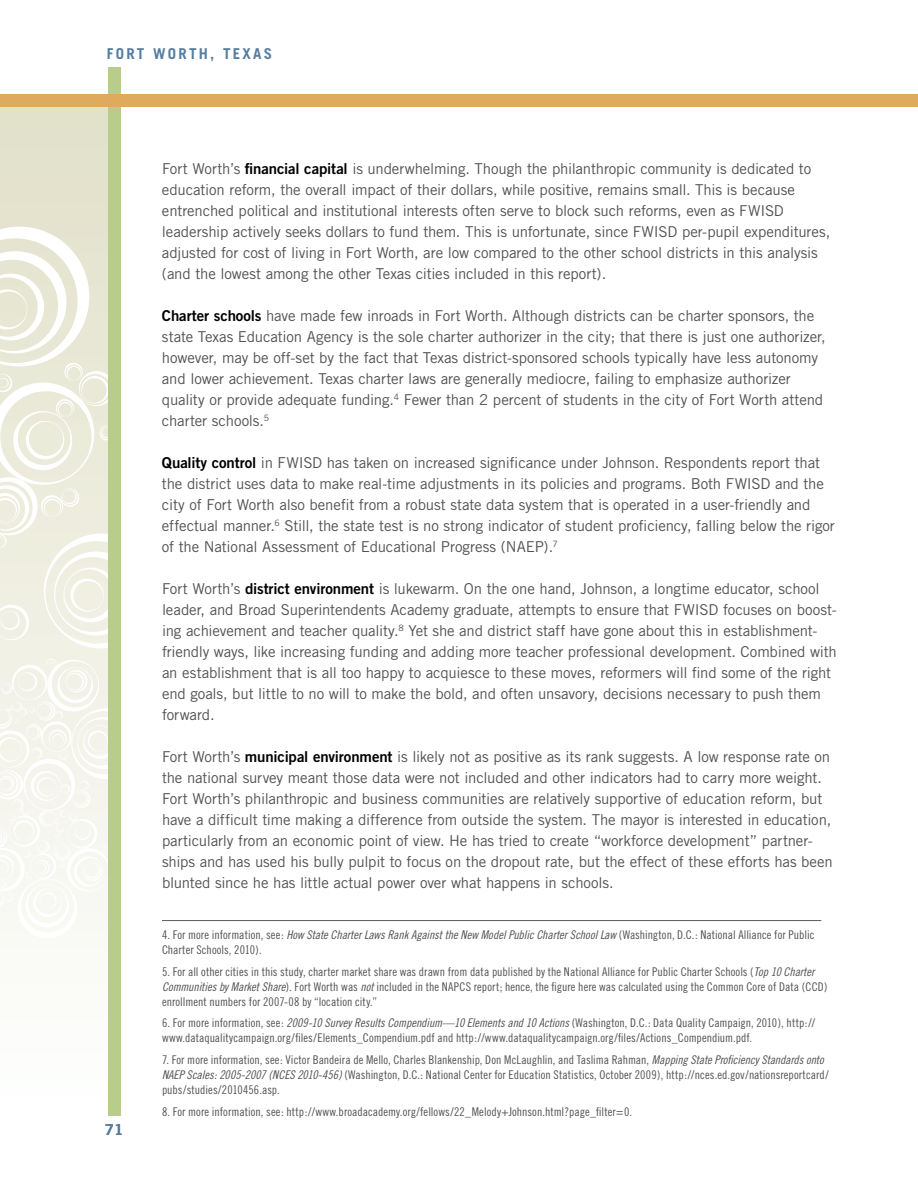
<style>
.page{position:relative;width:918px;height:1188px;background:#fff}
.page>*{position:absolute;margin:0;border:0;box-sizing:border-box;transform-origin:0 0}
.Bulleted_List{font:15px/21px "Trade Gothic";letter-spacing:-.01em;color:#515251}
.t1{font:700 15px "Trade Gothic";letter-spacing:.15em;color:#577e9f}
.t2{font:15px "Trade Gothic Bold Two";color:#577e9f}
.t3{font:12px/15px "Trade Gothic Cond Eighteen";letter-spacing:.005em;color:#515251}
.s1{font-family:"Trade Gothic Bold Two";color:#000}
.s2{font-family:"Trade Gothic Cond Eighteen Obl"}
</style>
<div class="page">
<div style="left:0;top:107px;width:108px;height:111px;background:#e3e2cc"></div>
<svg style="left:0;top:218px;width:108px;height:715px"></svg>
<div style="left:108px;top:67px;width:12px;height:1049px;background:#b8cc8b"></div>
<div style="left:0;top:94px;width:918px;height:13px;background:#dfa95e"></div>
<hr style="left:162px;top:920px;width:659px;height:1px;background:#5d5d5e">
<p class="t1" style="left:107px;top:45px;width:167px">FORT WORTH, TEXA S</p>
<p class="t2" style="left:105px;top:1120px;width:20px">71</p>
<p class="Bulleted_List" style="left:162px;top:158px;width:670px">Fort Worth’s <span class="s1">financial capital</span> is underwhelming. Though the philanthropic community is dedicated to education reform, the overall impact of their dollars, while positive, remains small. This is because entrenched political and institutional interests often serve to block such reforms, even as FWISD leadership actively seeks dollars to fund them. This is unfortunate, since FWISD per-pupil expenditures, adjusted for cost of living in Fort Worth, are low compared to the other school districts in this analysis (and the lowest among the other Texas cities included in this report).</p>
<p class="Bulleted_List" style="left:162px;top:305px;width:665px"><span class="s1">Charter schools</span> have made few inroads in Fort Worth. Although districts can be charter sponsors, the state Texas Education Agency is the sole charter authorizer in the city; that there is just one authorizer, however, may be off-set by the fact that Texas district-sponsored schools typically have less autonomy and lower achievement. Texas charter laws are generally mediocre, failing to emphasize authorizer quality or provide adequate funding.<sup>4</sup> Fewer than 2 percent of students in the city of Fort Worth attend charter schools.<sup>5</sup></p>
<p class="Bulleted_List" style="left:162px;top:452px;width:674px"><span class="s1">Quality control</span> in FWISD has taken on increased significance under Johnson. Respondents report that the district uses data to make real-time adjustments in its policies and programs. Both FWISD and the city of Fort Worth also benefit from a robust state data system that is operated in a user-friendly and effectual manner.<sup>6</sup> Still, the state test is no strong indicator of student proficiency, falling below the rigor of the National Assessment of Educational Progress (NAEP).<sup>7</sup></p>
<p class="Bulleted_List" style="left:162px;top:578px;width:676px">Fort Worth’s <span class="s1">district environment</span> is lukewarm. On the one hand, Johnson, a longtime educator, school leader, and Broad Superintendents Academy graduate, attempts to ensure that FWISD focuses on boost&shy;ing achievement and teacher quality.<sup>8</sup> Yet she and district staff have gone about this in establishment&shy;friendly ways, like increasing funding and adding more teacher professional development. Combined with an establishment that is all too happy to acquiesce to these moves, reformers will find some of the right end goals, but little to no will to make the bold, and often unsavory, decisions necessary to push them forward.</p>
<p class="Bulleted_List" style="left:162px;top:746px;width:672px">Fort Worth’s <span class="s1">municipal environment</span> is likely not as positive as its rank suggests. A low response rate on the national survey meant those data were not included and other indicators had to carry more weight.<br>Fort Worth’s philanthropic and business communities are relatively supportive of education reform, but have a difficult time making a difference from outside the system. The mayor is interested in education, particularly from an economic point of view. He has tried to create “workforce development” partner&shy;ships and has used his bully pulpit to focus on the dropout rate, but the effect of these efforts has been blunted since he has little actual power over what happens in schools.</p>
<p class="t3" style="left:162px;top:927px;width:654px">4. For more information, see: <span class="s2">How State Charter Laws Rank Against the New Model Public Charter School Law</span> (Washington, D.C.: National Alliance for Public<br>Charter Schools, 2010).</p>
<p class="t3" style="left:162px;top:964px;width:667px">5. For all other cities in this study, charter market share was drawn from data published by the National Alliance for Public Charter Schools (<span class="s2">Top 10 Charter<br>Communities by Market Share</span>). Fort Worth was <span class="s2">not</span> included in the NAPCS report; hence, the figure here was calculated using the Common Core of Data (CCD) enrollment numbers for 2007-08 by “location city.”</p>
<p class="t3" style="left:162px;top:1016px;width:655px">6. For more information, see: <span class="s2">2009-10 Survey Results Compendium—10 Elements and 10 Actions</span> (Washington, D.C.: Data Quality Campaign, 2010), http:// www.dataqualitycampaign.org/files/Elements_Compendium.pdf and http://www.dataqualitycampaign.org/files/Actions_Compendium.pdf.</p>
<p class="t3" style="left:162px;top:1052px;width:668px">7. For more information, see: Victor Bandeira de Mello, Charles Blankenship, Don McLaughlin, and Taslima Rahman, <span class="s2">Mapping State Proficiency Standards onto<br>NAEP Scales: 2005-2007 (NCES 2010-456)</span> (Washington, D.C.: National Center for Education Statistics, October 2009), http://nces.ed.gov/nationsreportcard/ pubs/studies/2010456.asp.</p>
<p class="t3" style="left:162px;top:1104px;width:472px">8. For more information, see: http://www.broadacademy.org/fellows/22_Melody+Johnson.html?page_filter=0.</p>
</div>
